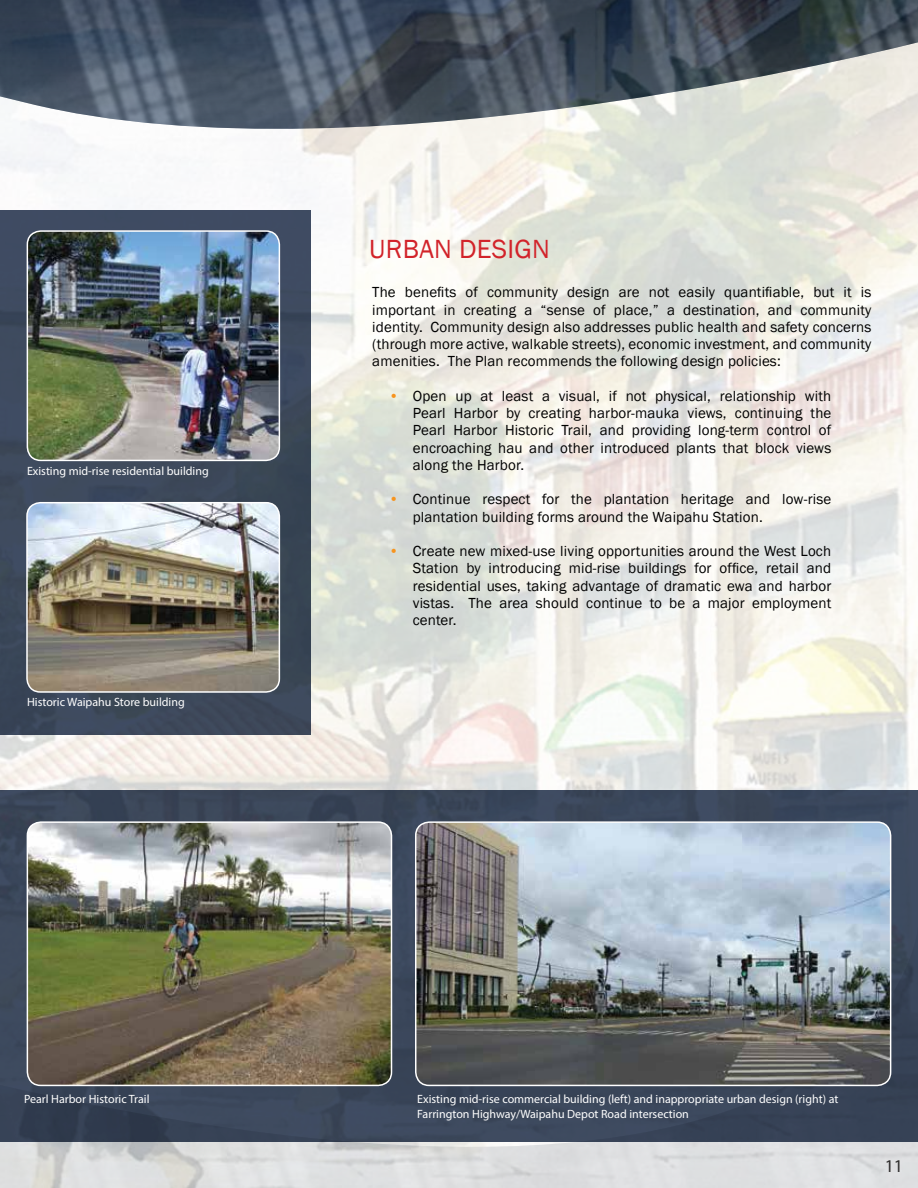
<style>
.page{position:relative;width:918px;height:1188px;background:#fff}
.page>*{position:absolute;margin:0;border:0;box-sizing:border-box;transform-origin:0 0}
.t1{font:27px "Franklin Gothic";letter-spacing:.01em;color:#d2232a}
.t2{font:18px "Myriad Pro";color:#000}
.t3{font:15px/17.2px "Franklin Gothic";letter-spacing:.01em;color:#000;text-align:justify}
.t4{font:12px/14.4px "Myriad Pro";color:#fff}
.s1{color:#f7941e}
</style>
<div class="page">
<img style="left:0;top:0;width:918px;height:1188px">
<div style="left:0;top:790px;width:918px;height:352px;background:#3a465a"></div>
<img style="left:417px;top:823px;width:474px;height:262px">
<div style="left:415px;top:821px;width:476px;height:265px;border:2px solid #fff;border-radius:14px"></div>
<img style="left:27px;top:823px;width:365px;height:262px">
<div style="left:27px;top:821px;width:365px;height:265px;border:2px solid #fff;border-radius:14px"></div>
<div style="left:0;top:210px;width:310px;height:525px;background:#3e4a5c"></div>
<img style="left:27px;top:232px;width:252px;height:228px">
<div style="left:27px;top:230px;width:253px;height:231px;border:2px solid #fff;border-radius:14px"></div>
<img style="left:28px;top:503px;width:250px;height:188px">
<div style="left:26px;top:502px;width:254px;height:191px;border:2px solid #fff;border-radius:14px"></div>
<p class="t4" style="left:27px;top:463px;width:183px">Existing mid-rise residential building</p>
<p class="t4" style="left:27px;top:694px;width:159px">Historic Waipahu Store building</p>
<h1 class="t1" style="left:369px;top:232px;width:182px">URBAN DESIGN</h1>
<p class="t3" style="left:372px;top:284px;width:501px">The benefits of community design are not easily quantifiable, but it is important in creating a “sense of place,” a destination, and community identity. Community design also addresses public health and safety concerns (through more active, walkable streets), economic investment, and community amenities. The Plan recommends the following design policies:</p>
<p class="t3" style="left:413px;top:388px;width:420px;text-indent:-24px"><span class="s1">•</span> Open up at least a visual, if not physical, relationship with Pearl Harbor by creating harbor-mauka views, continuing the Pearl Harbor Historic Trail, and providing long-term control of encroaching hau and other introduced plants that block views along the Harbor.</p>
<p class="t3" style="left:413px;top:491px;width:420px;text-indent:-24px"><span class="s1">•</span> Continue respect for the plantation heritage and low-rise plantation building forms around the Waipahu Station.</p>
<p class="t3" style="left:413px;top:543px;width:420px;text-indent:-24px"><span class="s1">•</span> Create new mixed-use living opportunities around the West Loch Station by introducing mid-rise buildings for office, retail and residential uses, taking advantage of dramatic ewa and harbor vistas. The area should continue to be a major employment center.</p>
<p class="t4" style="left:24px;top:1092px;width:127px">Pearl Harbor Historic Trail</p>
<p class="t4" style="left:417px;top:1092px;width:423px">Existing mid-rise commercial building (left) and inappropriate urban design (right) at<br>Farrington Highway/Waipahu Depot Road intersection</p>
<p class="t2" style="left:885px;top:1154px;width:20px">11</p>
</div>
